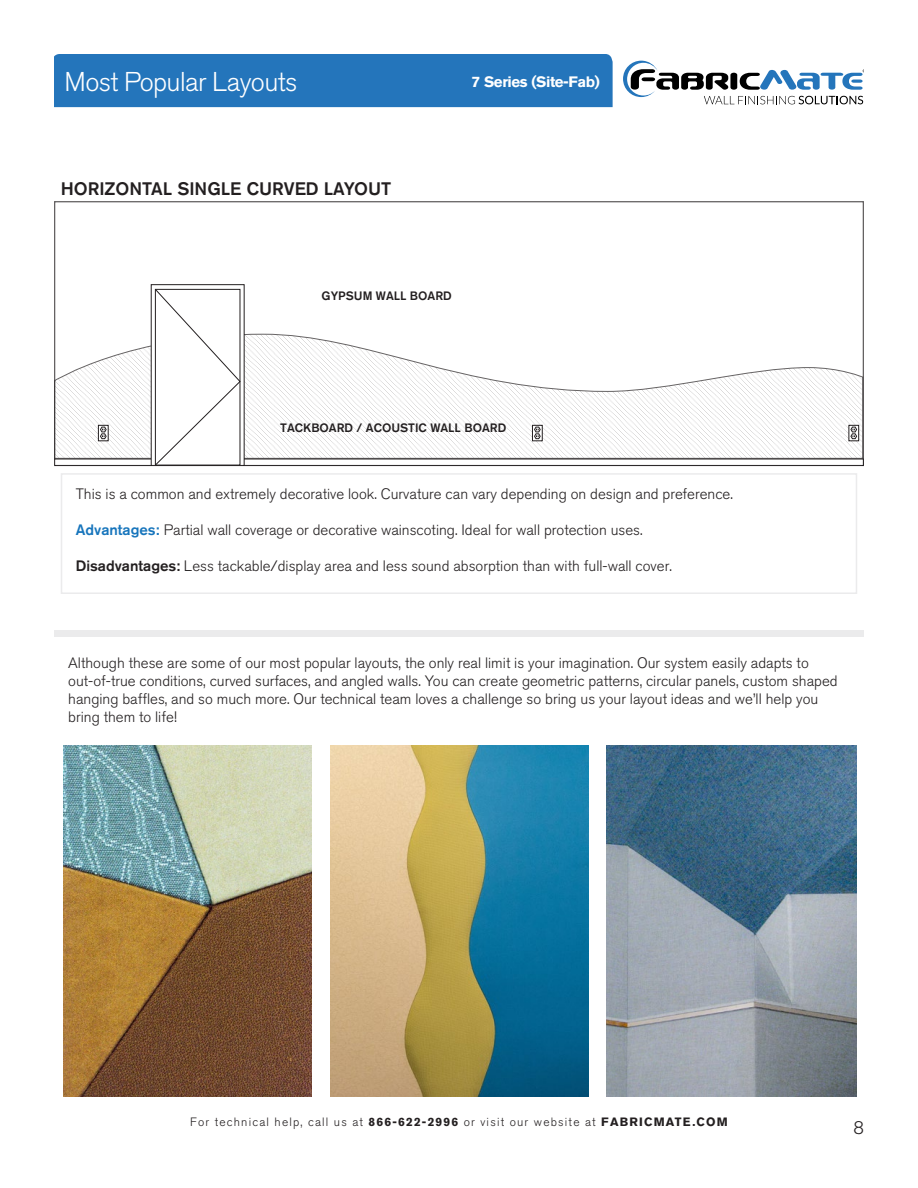
<style>
.page{position:relative;width:918px;height:1188px;background:#fff}
.page>*{position:absolute;margin:0;border:0;box-sizing:border-box;transform-origin:0 0}
.t1{font:300 27px "Akzidenz Grotesk BQ";letter-spacing:-.02em;color:#fff}
.t2{font:500 18px "Akzidenz Grotesk BQ";color:#231f20}
.t3{font:300 18px "Akzidenz Grotesk BQ";color:#231f20}
.t4{font:300 15px/18px "Akzidenz Grotesk BQ";color:#231f20}
.t5{font:700 15px "Akzidenz Grotesk BQ";letter-spacing:-.025em;color:#fff}
.t6{font:500 12.15px "Akzidenz Grotesk BQ";color:#231f20}
.t7{font:300 12px "Akzidenz Grotesk BQ";letter-spacing:.1em;color:#231f20}
.s1{font-weight:500;color:#1775bc}
.s2{font-weight:500}
.s3{font-weight:700}
</style>
<div class="page">
<div style="left:54px;top:54px;width:559px;height:53px;background:#2475bb"></div>
<svg style="left:623px;top:61px;width:241px;height:43px"></svg>
<div style="left:54px;top:630px;width:810px;height:7px;background:#ebebec"></div>
<div style="left:54px;top:459px;width:810px;height:7px;border:1px solid #231f20"></div>
<svg style="left:54px;top:334px;width:809px;height:125px"></svg>
<div style="left:151px;top:285px;width:93px;height:180px;background:#fff"></div>
<svg style="left:154px;top:288px;width:87px;height:178px"></svg>
<div style="left:532px;top:425px;width:11px;height:16px;border:1px solid #231f20"></div>
<svg style="left:534px;top:426px;width:7px;height:14px"></svg>
<div style="left:848px;top:425px;width:11px;height:16px;border:1px solid #231f20"></div>
<svg style="left:850px;top:426px;width:8px;height:14px"></svg>
<div style="left:98px;top:425px;width:11px;height:16px;border:1px solid #231f20"></div>
<svg style="left:100px;top:426px;width:7px;height:14px"></svg>
<div style="left:61px;top:473px;width:796px;height:121px;border:2px solid #ebebec"></div>
<img style="left:330px;top:745px;width:258px;height:352px">
<img style="left:63px;top:745px;width:249px;height:352px">
<img style="left:606px;top:745px;width:250px;height:352px">
<p class="t1" style="left:65px;top:67px;width:234px">Most Popular Layouts</p>
<p class="t2" style="left:61px;top:178px;width:332px">HORIZONTAL SINGLE CURVED LAYOUT</p>
<p class="t5" style="left:472px;top:73px;width:130px">7 Series (Site-Fab)</p>
<p class="t6" style="left:322px;top:289px;width:132px">GYPSUM WALL BOARD</p>
<p class="t6" style="left:280px;top:420px;width:227px">TACKBOARD / ACOUSTIC WALL BOARD</p>
<p class="t4" style="left:76px;top:485px;width:659px">This is a common and extremely decorative look. Curvature can vary depending on design and preference.</p>
<p class="t4" style="left:76px;top:521px;width:568px"><span class="s1">Advantages:</span> Partial wall coverage or decorative wainscoting. Ideal for wall protection uses.</p>
<p class="t4" style="left:76px;top:557px;width:598px"><span class="s2">Disadvantages:</span> Less tackable/display area and less sound absorption than with full-wall cover.</p>
<p class="t4" style="left:68px;top:654px;width:771px">Although these are some of our most popular layouts, the only real limit is your imagination. Our system easily adapts to out-of-true conditions, curved surfaces, and angled walls. You can create geometric patterns, circular panels, custom shaped hanging baffles, and so much more. Our technical team loves a challenge so bring us your layout ideas and we’ll help you bring them to life!</p>
<p class="t7" style="left:190px;top:1116px;width:539px">For technical help, call us at <span class="s3">866-622-2996</span> or visit our website at <span class="s3">FABRICMATE.COM</span></p>
<p class="t3" style="left:854px;top:1118px;width:12px">8</p>
</div>
